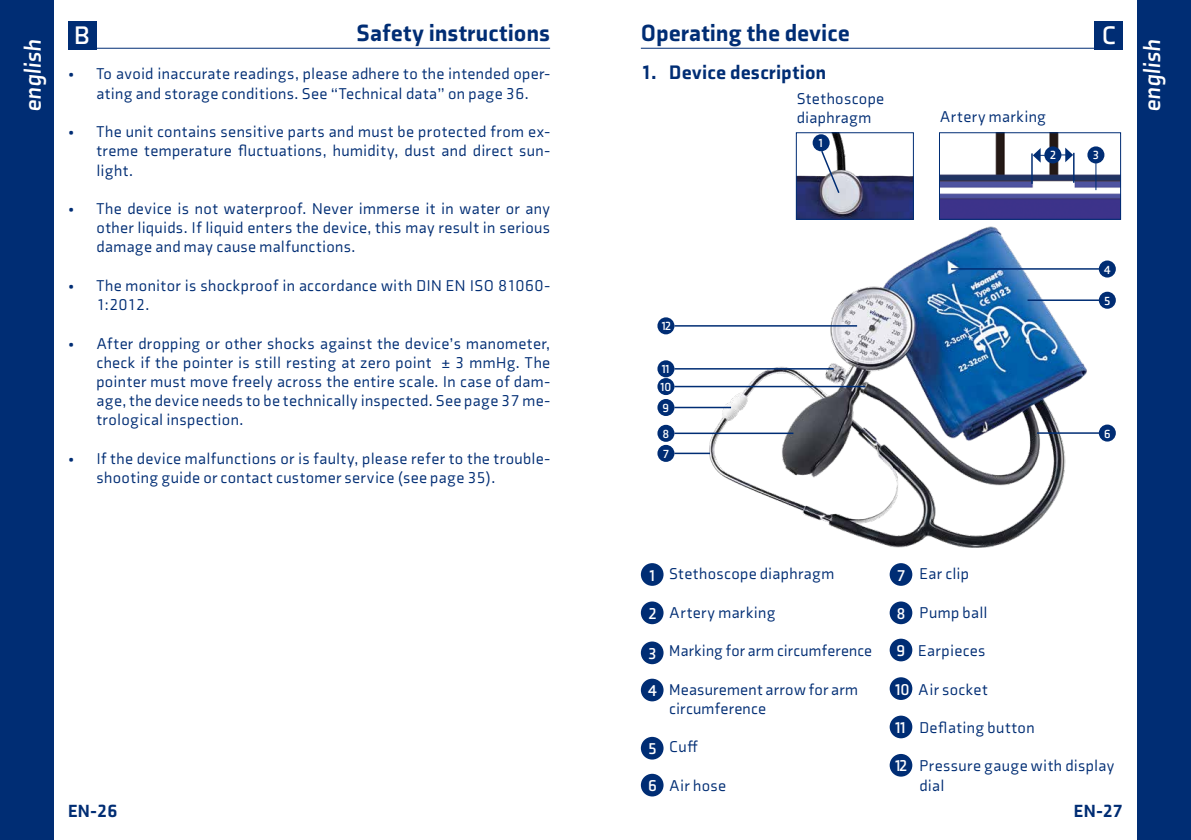
<style>
.page{position:relative;width:1191px;height:840px;background:#fff}
.page>*{position:absolute;margin:0;border:0;box-sizing:border-box;transform-origin:0 0}
.t1{font:700 26px "Axia";color:#fff}
.t2{font:900 24px "Axia";letter-spacing:.01em;color:#002d74}
.t3{font:italic 700 24px "Axia";color:#fff}
.t4{font:900 20px "Axia";letter-spacing:.02em;color:#002d74}
.t5{font:900 18px "Axia";letter-spacing:.02em;color:#002d74}
.t6{font:16px/19.2px "Axia";letter-spacing:.025em;color:#002d74}
.t7{font:700 16px "Axia";color:#fff}
.t8{font:700 12px "Axia";color:#fff}
</style>
<div class="page">
<div style="left:1137px;top:0;width:54px;height:839px;background:#002d74"></div>
<div style="left:0;top:0;width:54px;height:839px;background:#002d74"></div>
<hr style="left:641px;top:48px;width:482px;height:1px;background:#002d74">
<hr style="left:68px;top:48px;width:482px;height:1px;background:#002d74">
<div style="left:1094px;top:21px;width:29px;height:28px;background:#002d74"></div>
<div style="left:68px;top:21px;width:28px;height:28px;background:#002d74"></div>
<div style="left:641px;top:563px;width:22px;height:22px;background:#002d74;border-radius:50%"></div>
<div style="left:889px;top:563px;width:23px;height:22px;background:#002d74;border-radius:50%"></div>
<div style="left:657px;top:444px;width:17px;height:17px;background:#002d74;border-radius:50%"></div>
<div style="left:641px;top:601px;width:22px;height:23px;background:#002d74;border-radius:50%"></div>
<div style="left:889px;top:601px;width:23px;height:23px;background:#002d74;border-radius:50%"></div>
<div style="left:657px;top:424px;width:17px;height:17px;background:#002d74;border-radius:50%"></div>
<div style="left:641px;top:641px;width:22px;height:22px;background:#002d74;border-radius:50%"></div>
<div style="left:889px;top:638px;width:23px;height:23px;background:#002d74;border-radius:50%"></div>
<div style="left:657px;top:399px;width:17px;height:17px;background:#002d74;border-radius:50%"></div>
<div style="left:641px;top:678px;width:22px;height:23px;background:#002d74;border-radius:50%"></div>
<div style="left:641px;top:736px;width:22px;height:23px;background:#002d74;border-radius:50%"></div>
<div style="left:641px;top:773px;width:22px;height:23px;background:#002d74;border-radius:50%"></div>
<div style="left:1098px;top:424px;width:17px;height:17px;background:#002d74;border-radius:50%"></div>
<div style="left:889px;top:677px;width:23px;height:22px;background:#002d74;border-radius:50%"></div>
<div style="left:657px;top:378px;width:17px;height:17px;background:#002d74;border-radius:50%"></div>
<div style="left:889px;top:715px;width:23px;height:23px;background:#002d74;border-radius:50%"></div>
<div style="left:889px;top:753px;width:23px;height:23px;background:#002d74;border-radius:50%"></div>
<div style="left:657px;top:360px;width:17px;height:17px;background:#002d74;border-radius:50%"></div>
<div style="left:657px;top:317px;width:17px;height:17px;background:#002d74;border-radius:50%"></div>
<img style="left:696px;top:215px;width:398px;height:333px">
<img style="left:798px;top:134px;width:114px;height:84px">
<div style="left:796px;top:132px;width:118px;height:88px;border:1px solid #002d74"></div>
<img style="left:941px;top:134px;width:178px;height:84px">
<div style="left:939px;top:132px;width:182px;height:88px;border:1px solid #002d74"></div>
<hr style="left:951px;top:268px;width:148px;height:1px;background:#002d74">
<svg style="left:1058px;top:147px;width:15px;height:15px"></svg>
<hr style="left:1073px;top:153px;width:1px;height:30px;background:#002d74">
<hr style="left:1031px;top:153px;width:1px;height:31px;background:#002d74">
<svg style="left:1032px;top:148px;width:16px;height:14px"></svg>
<hr style="left:674px;top:385px;width:191px;height:2px;background:#002d74">
<hr style="left:674px;top:368px;width:159px;height:1px;background:#002d74">
<hr style="left:674px;top:325px;width:183px;height:1px;background:#002d74">
<hr style="left:674px;top:452px;width:36px;height:2px;background:#002d74">
<hr style="left:674px;top:432px;width:119px;height:2px;background:#002d74">
<hr style="left:674px;top:406px;width:57px;height:2px;background:#002d74">
<hr style="left:1037px;top:432px;width:62px;height:1px;background:#002d74">
<hr style="left:1027px;top:299px;width:72px;height:2px;background:#002d74">
<svg style="left:820px;top:149px;width:20px;height:46px"></svg>
<hr style="left:1095px;top:160px;width:1px;height:30px;background:#002d74">
<div style="left:812px;top:134px;width:17px;height:17px;background:#002d74;border-radius:50%"></div>
<div style="left:1044px;top:146px;width:17px;height:17px;background:#002d74;border-radius:50%"></div>
<div style="left:1087px;top:146px;width:17px;height:17px;background:#002d74;border-radius:50%"></div>
<div style="left:1098px;top:260px;width:17px;height:17px;background:#002d74;border-radius:50%"></div>
<div style="left:1098px;top:291px;width:17px;height:17px;background:#002d74;border-radius:50%"></div>
<h1 class="t1" style="left:74px;top:20px;width:17px">B</h1>
<h2 class="t2" style="left:356px;top:18px;width:195px">Safety instructions</h2>
<h2 class="t2" style="left:641px;top:18px;width:210px">Operating the device</h2>
<h1 class="t1" style="left:1101px;top:20px;width:16px">C</h1>
<h2 class="t3" style="left:18px;top:112px;width:74px;rotate:-90deg">english</h2>
<h2 class="t3" style="left:1137px;top:112px;width:74px;rotate:-90deg">english</h2>
<p class="t4" style="left:641px;top:60px;width:187px">1. Device description</p>
<p class="t6" style="left:68px;top:64px;width:483px;text-align:center">• To avoid inaccurate readings, please adhere to the intended oper&shy;ating and storage conditions. See “Technical data” on page 36.</p>
<p class="t6" style="left:797px;top:89px;width:89px">Stethoscope diaphragm</p>
<p class="t8" style="left:817px;top:136px;width:8px">1</p>
<p class="t6" style="left:939px;top:107px;width:108px">Artery marking</p>
<p class="t6" style="left:96px;top:122px;width:455px;text-align:justify;text-indent:-28px">• The unit contains sensitive parts and must be protected from ex&shy;treme temperature fluctuations, humidity, dust and direct sun&shy;light.</p>
<p class="t8" style="left:1049px;top:148px;width:8px">2</p>
<p class="t8" style="left:1092px;top:148px;width:8px">3</p>
<p class="t6" style="left:96px;top:199px;width:455px;text-align:justify;text-indent:-28px">• The device is not waterproof. Never immerse it in water or any other liquids. If liquid enters the device, this may result in serious damage and may cause malfunctions.</p>
<p class="t6" style="left:96px;top:276px;width:455px;text-indent:-28px">• The monitor is shockproof in accordance with DIN EN ISO 81060-<br>1:2012.</p>
<p class="t6" style="left:96px;top:333px;width:455px;text-align:justify;text-indent:-28px">• After dropping or other shocks against the device’s manometer, check if the pointer is still resting at zero point ± 3 mmHg. The pointer must move freely across the entire scale. In case of dam&shy;age, the device needs to be technically inspected. See page 37 me&shy;trological inspection.</p>
<p class="t6" style="left:96px;top:448px;width:455px;text-indent:-28px">• If the device malfunctions or is faulty, please refer to the trouble&shy;shooting guide or contact customer service (see page 35).</p>
<p class="t8" style="left:660px;top:319px;width:12px">12</p>
<p class="t8" style="left:660px;top:362px;width:12px">11</p>
<p class="t8" style="left:659px;top:379px;width:14px">10</p>
<p class="t8" style="left:662px;top:400px;width:8px">9</p>
<p class="t8" style="left:662px;top:426px;width:8px">8</p>
<p class="t8" style="left:662px;top:446px;width:8px">7</p>
<p class="t8" style="left:1103px;top:262px;width:8px">4</p>
<p class="t8" style="left:1103px;top:293px;width:8px">5</p>
<p class="t8" style="left:1103px;top:426px;width:8px">6</p>
<p class="t6" style="left:669px;top:564px;width:167px">Stethoscope diaphragm</p>
<p class="t7" style="left:647px;top:565px;width:11px">1</p>
<p class="t7" style="left:896px;top:565px;width:11px">7</p>
<p class="t6" style="left:669px;top:602px;width:108px">Artery marking</p>
<p class="t7" style="left:647px;top:603px;width:11px">2</p>
<p class="t7" style="left:896px;top:603px;width:11px">8</p>
<p class="t6" style="left:669px;top:640px;width:204px">Marking for arm circumference</p>
<p class="t7" style="left:647px;top:643px;width:11px">3</p>
<p class="t7" style="left:896px;top:640px;width:11px">9</p>
<p class="t7" style="left:647px;top:680px;width:11px">4</p>
<p class="t7" style="left:647px;top:738px;width:11px">5</p>
<p class="t7" style="left:647px;top:775px;width:11px">6</p>
<p class="t6" style="left:669px;top:679px;width:190px">Measurement arrow for arm circumference</p>
<p class="t6" style="left:669px;top:736px;width:30px">Cuff</p>
<p class="t6" style="left:669px;top:775px;width:58px">Air hose</p>
<p class="t7" style="left:893px;top:679px;width:18px">10</p>
<p class="t7" style="left:893px;top:717px;width:15px">11</p>
<p class="t7" style="left:893px;top:755px;width:16px">12</p>
<p class="t6" style="left:919px;top:564px;width:51px">Ear clip</p>
<p class="t6" style="left:919px;top:602px;width:69px">Pump ball</p>
<p class="t6" style="left:918px;top:640px;width:69px">Earpieces</p>
<p class="t6" style="left:918px;top:679px;width:71px">Air socket</p>
<p class="t6" style="left:919px;top:717px;width:117px">Deflating button</p>
<p class="t6" style="left:919px;top:756px;width:196px">Pressure gauge with display dial</p>
<p class="t5" style="left:68px;top:799px;width:51px">EN-26</p>
<p class="t5" style="left:1073px;top:799px;width:51px">EN-27</p>
</div>
